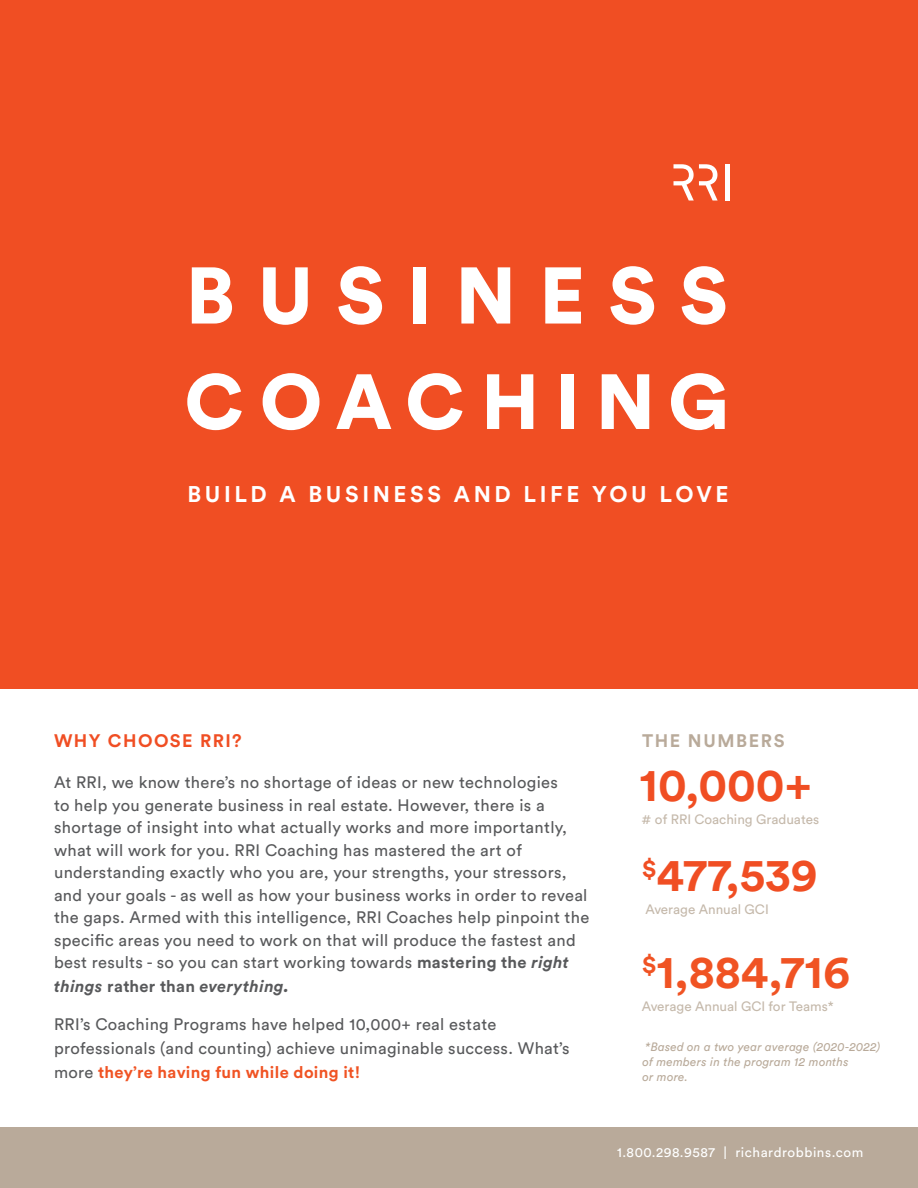
<style>
.page{position:relative;width:918px;height:1188px;background:#fff}
.page>*{position:absolute;margin:0;border:0;box-sizing:border-box;transform-origin:0 0}
.t1{font:900 79.2px "Circular Std";letter-spacing:.29em;color:#fff}
.t2{font:900 77.1px "Circular Std";letter-spacing:.205em;color:#fff}
.t3{font:700 46.05px "Circular Std";color:#f04e23}
.t4{font:700 46.05px "Circular Std";color:#f05323}
.t5{font:700 22.5px "Circular Std";letter-spacing:.16em;color:#fff}
.t6{font:700 18px "Circular Std";letter-spacing:.08em;color:#f04e23}
.t7{font:700 18px "Circular Std";letter-spacing:.09em;color:#b9aa9a}
.t8{font:16.5px/22.5px "Circular Std";letter-spacing:.02em;color:#58595b}
.t9{font:italic 700 16.5px "Circular Std";letter-spacing:.02em;color:#58595b}
.t10{font:13.5px "Circular Std";color:#c5b9ab}
.t11{font:13.5px "Circular Std";letter-spacing:.04em;color:#fff}
.t12{font:italic 12px/15px "Circular Std";letter-spacing:.015em;color:#b9aa9a}
.s1{font-weight:700}
.s2{font-weight:700;font-style:italic}
.s3{font-style:normal}
.s4{font-size:18px}
.s5{font-weight:700;color:#f05323}
</style>
<div class="page">
<div style="left:0;top:0;width:918px;height:688px;background:#f04e23"></div>
<div style="left:0;top:1128px;width:918px;height:60px;background:#b9aa9a"></div>
<div style="left:725px;top:164px;width:5px;height:37px;background:#fff"></div>
<svg style="left:674px;top:164px;width:44px;height:37px"></svg>
<h1 class="t1" style="left:186px;top:243px;width:544px">BUSINESS</h1>
<h2 class="t2" style="left:185px;top:351px;width:546px">COACHING</h2>
<h3 class="t5" style="left:188px;top:480px;width:543px">BUILD A BUSINESS AND LIFE YOU LOVE</h3>
<p class="t6" style="left:54px;top:729px;width:189px">WHY CHOOSE RRI?</p>
<p class="t8" style="left:54px;top:771px;width:537px">At RRI, we know there’s no shortage of ideas or new technologies<br>to help you generate business in real estate. However, there is a shortage of insight into what actually works and more importantly, what will work for you. RRI Coaching has mastered the art of understanding exactly who you are, your strengths, your stressors, and your goals - as well as how your business works in order to reveal the gaps. Armed with this intelligence, RRI Coaches help pinpoint the specific areas you need to work on that will produce the fastest and best results - so you can start working towards <span class="s1">mastering the</span> <span class="s2">right</span></p>
<p class="t9" style="left:54px;top:976px;width:237px">things <span class="s3">rather than</span> everything<span class="s4">.</span></p>
<p class="t8" style="left:54px;top:1012px;width:517px;line-height:24px">RRI’s Coaching Programs have helped 10,000+ real estate professionals (and counting) achieve unimaginable success. What’s more <span class="s5">they’re having fun while doing it!</span></p>
<p class="t7" style="left:642px;top:729px;width:144px">THE NUMBERS</p>
<h3 class="t3" style="left:640px;top:755px;width:174px">10,000+</h3>
<p class="t10" style="left:642px;top:811px;width:179px"># of RRI Coaching Graduates</p>
<h3 class="t3" style="left:642px;top:845px;width:177px"><sup>$</sup>477,539</h3>
<p class="t10" style="left:645px;top:901px;width:125px">Average Annual GCI</p>
<h3 class="t4" style="left:642px;top:942px;width:210px"><sup>$</sup>1,884,716</h3>
<p class="t10" style="left:642px;top:998px;width:193px">Average Annual GCI for Teams*</p>
<p class="t12" style="left:642px;top:1039px;width:239px">*Based on a two year average (2020-2022) of members in the program 12 months<br>or more.</p>
<p class="t11" style="left:617px;top:1144px;width:247px">1.800.298.9587 | richardrobbins.com</p>
</div>
